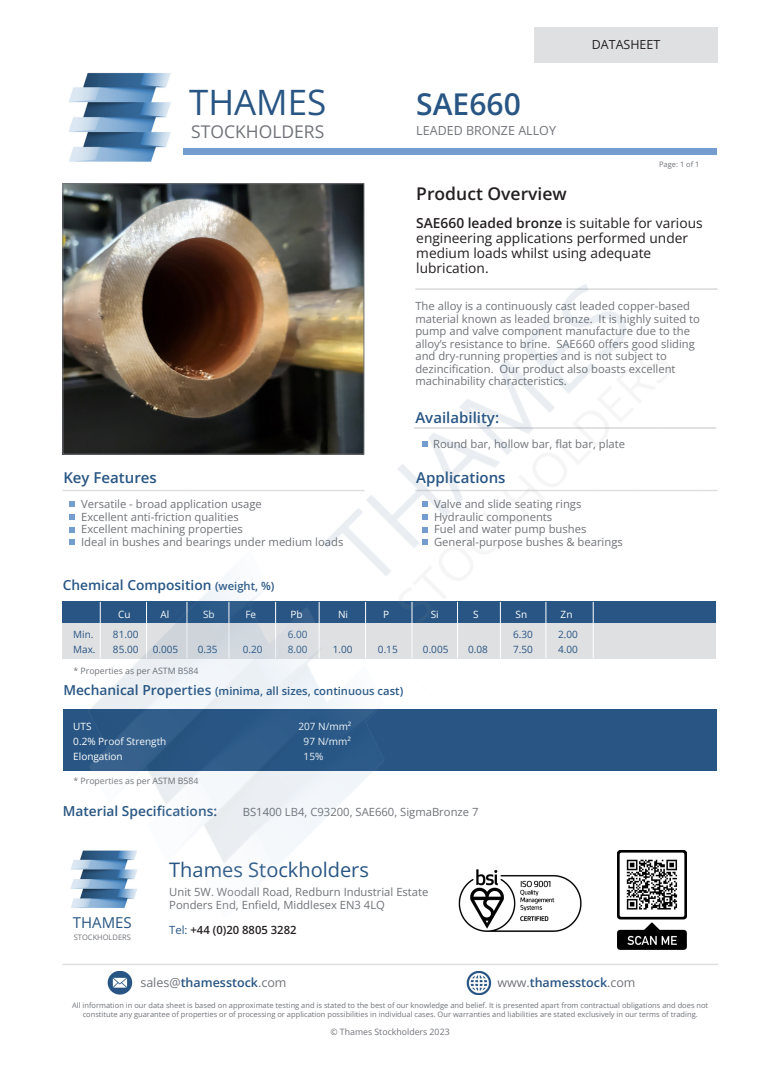
<style>
.page{position:relative;width:780px;height:1088px;background:#fff}
.page>*{position:absolute;margin:0;border:0;box-sizing:border-box;transform-origin:0 0}
.t1{font:35px "Open Sans";color:#285583}
.t2{font:600 30px "Open Sans";color:#285583}
.t3{font:20px "Open Sans";color:#285583}
.t4{font:600 17.5px "Open Sans";color:#231f20}
.t5{font:17.5px "Open Sans";color:#707378}
.t6{font:600 15px "Open Sans";color:#285583}
.t7{font:15px "Open Sans";color:#285583}
.t8{font:13.75px/15px "Open Sans";color:#231f20}
.t9{font:600 13.75px "Open Sans";color:#285583}
.t10{font:600 12.5px "Open Sans";color:#285583}
.t11{font:12.5px "Open Sans";color:#707378}
.t12{font:12.5px "Open Sans";color:#231f20}
.t13{font:11.25px/12.5px "Open Sans";color:#707378}
.t14{font:600 11.25px "Open Sans";color:#285583}
.t15{font:600 11.25px "Open Sans";color:#231f20}
.t16{font:10px "Open Sans";color:#285583}
.t17{font:10px "Open Sans";color:#fff}
.t18{font:8.75px "Open Sans";color:#707378}
.t19{font:7.5px/8.8px "Open Sans";color:#707378;text-align:center}
.s1{font-size:11.25px}
.s2{font-weight:600}
.s3{font-size:13.75px}
.s4{font-weight:400;color:#285583}
.s5{font-weight:400;color:#707378}
</style>
<div class="page">
<img style="left:69px;top:72px;width:102px;height:60px">
<div style="left:534px;top:27px;width:183px;height:36px;background:#dfe0e2"></div>
<img style="left:62px;top:132px;width:657px;height:863px">
<p class="t1" style="left:189px;top:78px;width:139px">THAMES</p>
<p class="t5" style="left:191px;top:119px;width:135px">STOCKHOLDERS</p>
<p class="t6" style="left:63px;top:468px;width:95px">Key Features</p>
<p class="t13" style="left:81px;top:498px;width:264px">Versatile - broad application usage<br>Excellent anti-friction qualities<br>Excellent machining properties<br>Ideal in bushes and bearings under medium loads</p>
<p class="t9" style="left:63px;top:575px;width:213px">Chemical Composition <span class="s1">(weight, %)</span></p>
<p class="t2" style="left:416px;top:84px;width:106px">SAE660</p>
<p class="t11" style="left:416px;top:122px;width:141px">LEADED BRONZE ALLOY</p>
<p class="t4" style="left:416px;top:182px;width:152px">Product Overview</p>
<p class="t12" style="left:591px;top:36px;width:70px">DATASHEET</p>
<p class="t19" style="left:659px;top:160px;width:42px">Page: 1 of 1</p>
<p class="t8" style="left:416px;top:215px;width:288px"><span class="s2">SAE660 leaded bronze</span> is suitable for various engineering applications performed under</p>
<p class="t8" style="left:416px;top:245px;width:236px">medium loads whilst using adequate</p>
<p class="t8" style="left:416px;top:260px;width:74px">lubrication.</p>
<p class="t13" style="left:415px;top:299px;width:286px">The alloy is a continuously cast leaded copper-based material known as leaded bronze. It is highly suited to pump and valve component manufacture due to the</p>
<p class="t13" style="left:415px;top:337px;width:281px">alloy’s resistance to brine. SAE660 offers good sliding and dry-running properties and is not subject to</p>
<p class="t13" style="left:415px;top:362px;width:262px">dezincification. Our product also boasts excellent</p>
<p class="t13" style="left:415px;top:374px;width:153px">machinability characteristics.</p>
<p class="t6" style="left:415px;top:407px;width:85px">Availability:</p>
<p class="t13" style="left:433px;top:437px;width:193px">Round bar, hollow bar, flat bar, plate</p>
<p class="t6" style="left:416px;top:468px;width:91px">Applications</p>
<p class="t13" style="left:434px;top:498px;width:190px">Valve and slide seating rings<br>Hydraulic components<br>Fuel and water pump bushes<br>General-purpose bushes &amp; bearings</p>
<p class="t17" style="left:118px;top:607px;width:14px">Cu</p>
<p class="t17" style="left:161px;top:607px;width:10px">Al</p>
<p class="t17" style="left:203px;top:607px;width:13px">Sb</p>
<p class="t17" style="left:245px;top:607px;width:12px">Fe</p>
<p class="t17" style="left:290px;top:607px;width:14px">Pb</p>
<p class="t17" style="left:338px;top:607px;width:12px">Ni</p>
<p class="t17" style="left:383px;top:607px;width:8px">P</p>
<p class="t17" style="left:431px;top:607px;width:9px">Si</p>
<p class="t17" style="left:473px;top:607px;width:7px">S</p>
<p class="t17" style="left:515px;top:607px;width:13px">Sn</p>
<p class="t17" style="left:560px;top:607px;width:13px">Zn</p>
<p class="t16" style="left:73px;top:627px;width:22px">Min.</p>
<p class="t16" style="left:113px;top:627px;width:27px">81.00</p>
<p class="t16" style="left:288px;top:627px;width:21px">6.00</p>
<p class="t16" style="left:513px;top:627px;width:21px">6.30</p>
<p class="t16" style="left:558px;top:627px;width:21px">2.00</p>
<p class="t16" style="left:73px;top:642px;width:24px">Max.</p>
<p class="t16" style="left:113px;top:642px;width:27px">85.00</p>
<p class="t16" style="left:153px;top:642px;width:27px">0.005</p>
<p class="t16" style="left:198px;top:642px;width:21px">0.35</p>
<p class="t16" style="left:243px;top:642px;width:21px">0.20</p>
<p class="t16" style="left:288px;top:642px;width:21px">8.00</p>
<p class="t16" style="left:333px;top:642px;width:21px">1.00</p>
<p class="t16" style="left:378px;top:642px;width:21px">0.15</p>
<p class="t16" style="left:423px;top:642px;width:27px">0.005</p>
<p class="t16" style="left:468px;top:642px;width:21px">0.08</p>
<p class="t16" style="left:513px;top:642px;width:21px">7.50</p>
<p class="t16" style="left:558px;top:642px;width:21px">4.00</p>
<p class="t18" style="left:73px;top:665px;width:127px">* Properties as per ASTM B584</p>
<p class="t14" style="left:63px;top:683px;width:341px"><span class="s3">Mechanical Properties</span> (minima, all sizes, continuous cast)</p>
<p class="t17" style="left:73px;top:719px;width:20px">UTS</p>
<p class="t17" style="left:298px;top:719px;width:54px">207 N/mm²</p>
<p class="t17" style="left:73px;top:734px;width:95px">0.2% Proof Strength</p>
<p class="t17" style="left:303px;top:734px;width:49px">97 N/mm²</p>
<p class="t17" style="left:73px;top:749px;width:51px">Elongation</p>
<p class="t17" style="left:303px;top:749px;width:21px">15%</p>
<p class="t18" style="left:73px;top:775px;width:127px">* Properties as per ASTM B584</p>
<p class="t9" style="left:63px;top:802px;width:156px">Material Specifications:</p>
<p class="t13" style="left:243px;top:806px;width:237px">BS1400 LB4, C93200, SAE660, SigmaBronze 7</p>
<p class="t7" style="left:73px;top:912px;width:60px">THAMES</p>
<p class="t19" style="left:74px;top:933px;width:59px">STOCKHOLDERS</p>
<p class="t3" style="left:169px;top:856px;width:201px">Thames Stockholders</p>
<p class="t13" style="left:169px;top:885px;width:261px">Unit 5W. Woodall Road, Redburn Industrial Estate</p>
<p class="t13" style="left:169px;top:898px;width:217px">Ponders End, Enfield, Middlesex EN3 4LQ</p>
<p class="t15" style="left:169px;top:922px;width:129px"><span class="s4">Tel:</span> +44 (0)20 8805 3282</p>
<p class="t10" style="left:140px;top:974px;width:147px"><span class="s5">sales@</span>thamesstock<span class="s5">.com</span></p>
<p class="t10" style="left:497px;top:974px;width:140px"><span class="s5">www.</span>thamesstock<span class="s5">.com</span></p>
<p class="t19" style="left:72px;top:1001px;width:637px">All information in our data sheet is based on approximate testing and is stated to the best of our knowledge and belief. It is presented apart from contractual obligations and does not constitute any guarantee of properties or of processing or application possibilities in individual cases. Our warranties and liabilities are stated exclusively in our terms of trading.</p>
<p class="t18" style="left:330px;top:1025px;width:121px">© Thames Stockholders 2023</p>
</div>
